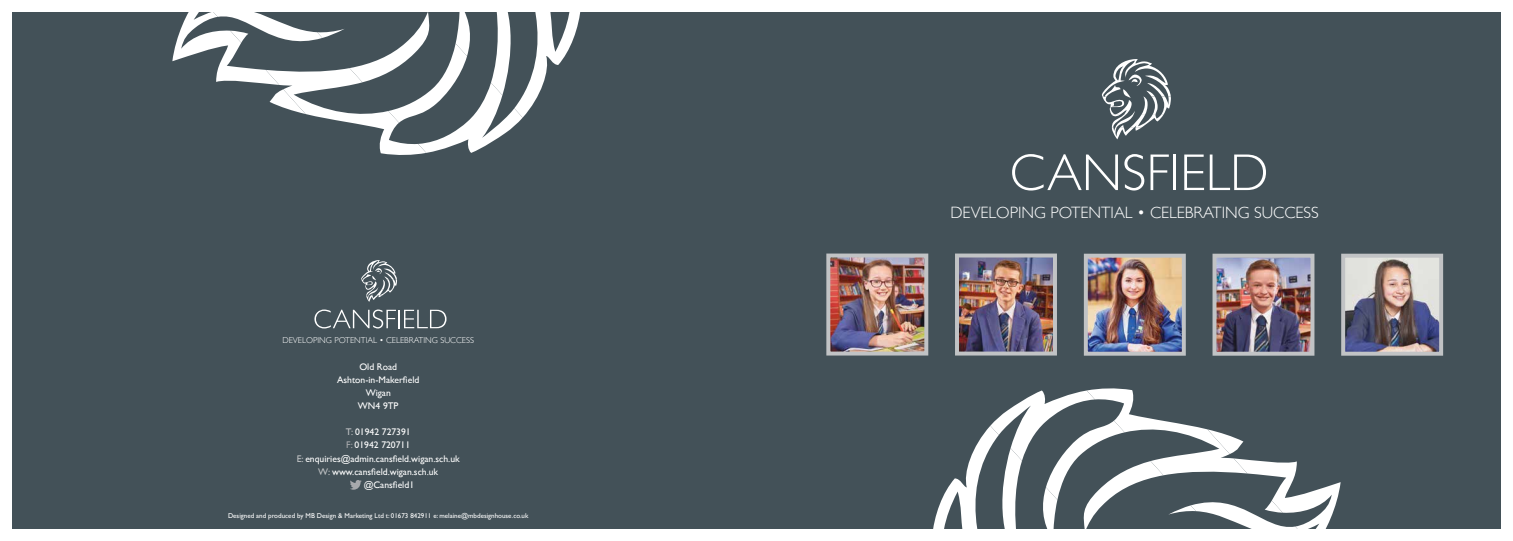
<style>
.page{position:relative;width:1513px;height:541px;background:#fff}
.page>*{position:absolute;margin:0;border:0;box-sizing:border-box;transform-origin:0 0}
.t1{font:300 16.45px "Gill Sans";color:#fff}
.t2{font:9.62px/13.1px "Gill Sans";color:#fff;text-align:center}
.t3{font:300 8.58px "Gill Sans";color:#fff}
.t4{font:7px "Gill Sans";color:#fff}
.s1{color:#c1c3c5}
.s2{color:#a7a9ac}
</style>
<div class="page">
<div style="left:12px;top:12px;width:1489px;height:516px;background:#435158"></div>
<svg style="left:361px;top:260px;width:36px;height:42px"></svg>
<svg style="left:314px;top:309px;width:133px;height:19px"></svg>
<svg style="left:350px;top:480px;width:12px;height:9px"></svg>
<svg style="left:1313px;top:482px;width:28px;height:47px"></svg>
<svg style="left:1090px;top:388px;width:223px;height:141px"></svg>
<svg style="left:990px;top:390px;width:275px;height:139px"></svg>
<svg style="left:920px;top:426px;width:308px;height:103px"></svg>
<svg style="left:172px;top:12px;width:28px;height:50px"></svg>
<svg style="left:200px;top:12px;width:225px;height:143px"></svg>
<svg style="left:248px;top:12px;width:274px;height:141px"></svg>
<svg style="left:285px;top:12px;width:296px;height:106px"></svg>
<svg style="left:1102px;top:59px;width:69px;height:80px"></svg>
<svg style="left:1012px;top:154px;width:106px;height:36px"></svg>
<svg style="left:1124px;top:154px;width:20px;height:36px"></svg>
<svg style="left:1151px;top:154px;width:18px;height:36px"></svg>
<hr style="left:1173px;top:154px;width:3px;height:36px;background:#fff">
<svg style="left:1184px;top:154px;width:20px;height:36px"></svg>
<svg style="left:1210px;top:154px;width:56px;height:36px"></svg>
<img style="left:1346px;top:259px;width:92px;height:92px">
<div style="left:1341px;top:254px;width:102px;height:102px;border:4px solid #c1c3c5"></div>
<img style="left:1218px;top:259px;width:91px;height:92px">
<div style="left:1213px;top:254px;width:101px;height:102px;border:4px solid #c1c3c5"></div>
<img style="left:1089px;top:259px;width:92px;height:92px">
<div style="left:1084px;top:254px;width:102px;height:102px;border:4px solid #c1c3c5"></div>
<img style="left:960px;top:258px;width:92px;height:92px">
<div style="left:955px;top:253px;width:102px;height:102px;border:4px solid #c1c3c5"></div>
<img style="left:831px;top:258px;width:92px;height:92px">
<div style="left:826px;top:253px;width:102px;height:102px;border:4px solid #c1c3c5"></div>
<p class="t3" style="left:282px;top:333px;width:193px">DEVELOPING POTENTIAL • CELEBRATING SUCCESS</p>
<p class="t2" style="left:337px;top:359px;width:84px">Old Road<br>Ashton-in-Makerfield<br>Wigan<br>WN4 9TP</p>
<p class="t2" style="left:346px;top:425px;width:66px"><span class="s1">T:</span> 01942 727391</p>
<p class="t2" style="left:346px;top:438px;width:65px"><span class="s2">F:</span> 01942 720711</p>
<p class="t2" style="left:297px;top:451px;width:165px"><span class="s1">E:</span> enquiries@admin.cansfield.wigan.sch.uk</p>
<p class="t2" style="left:318px;top:464px;width:121px"><span class="s1">W:</span> www.cansfield.wigan.sch.uk</p>
<p class="t2" style="left:364px;top:478px;width:52px">@Cansfield1</p>
<p class="t4" style="left:228px;top:512px;width:302px">Designed and produced by MB Design &amp; Marketing Ltd t: 01673 842911 e: melaine@mbdesignhouse.co.uk</p>
<h1 class="t1" style="left:950px;top:200px;width:370px">DEVELOPING POTENTIAL • CELEBRATING SUCCESS</h1>
</div>
